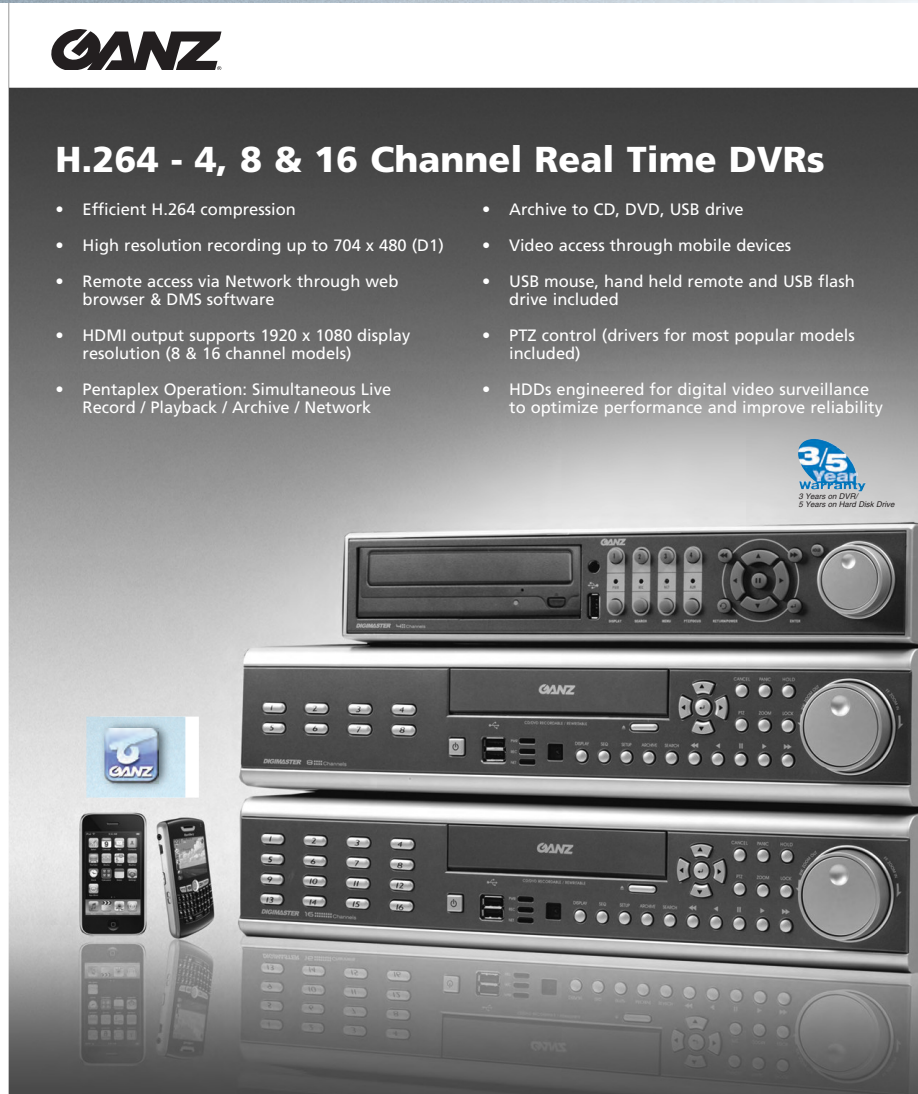
<style>
.page{position:relative;width:918px;height:1094px;background:#fff}
.page>*{position:absolute;margin:0;border:0;box-sizing:border-box;transform-origin:0 0}
.t1{font:900 36px "Frutiger";color:#fff}
.t2{font:16.5px/18px "Frutiger";color:#fff}
.t3{font:italic 7.8px/7.8px "Helvetica";color:#231f20}
</style>
<div class="page">
<img style="left:9px;top:2px;width:909px;height:1092px">
<img style="left:0;top:0;width:918px;height:2px">
<svg style="left:51px;top:29px;width:170px;height:41px"></svg>
<img style="left:846px;top:455px;width:20px;height:34px">
<img style="left:86px;top:716px;width:99px;height:81px">
<img style="left:104px;top:728px;width:55px;height:55px">
<h1 class="t1" style="left:56px;top:138px;width:771px">H.264 - 4, 8 &amp; 16 Channel Real Time DVRs</h1>
<p class="t2" style="left:56px;top:200px;width:242px">• Efficient H.264 compression</p>
<p class="t2" style="left:56px;top:236px;width:390px">• High resolution recording up to 704 x 480 (D1)</p>
<p class="t2" style="left:83px;top:272px;width:317px;text-indent:-27px">• Remote access via Network through web browser &amp; DMS software</p>
<p class="t2" style="left:83px;top:326px;width:329px;text-indent:-27px">• HDMI output supports 1920 x 1080 display resolution (8 &amp; 16 channel models)</p>
<p class="t2" style="left:56px;top:380px;width:337px;text-align:center">• Pentaplex Operation: Simultaneous Live<br>Record / Playback / Archive / Network</p>
<p class="t2" style="left:482px;top:200px;width:263px">• Archive to CD, DVD, USB drive</p>
<p class="t2" style="left:482px;top:236px;width:311px">• Video access through mobile devices</p>
<p class="t2" style="left:509px;top:272px;width:347px;text-indent:-27px">• USB mouse, hand held remote and USB flash drive included</p>
<p class="t2" style="left:509px;top:326px;width:347px;text-indent:-27px">• PTZ control (drivers for most popular models included)</p>
<p class="t2" style="left:509px;top:380px;width:375px;text-indent:-27px">• HDDs engineered for digital video surveillance to optimize performance and improve reliability</p>
<p class="t3" style="left:799px;top:492px;width:97px">3 Years on DVR/<br>5 Years on Hard Disk Drive</p>
</div>
